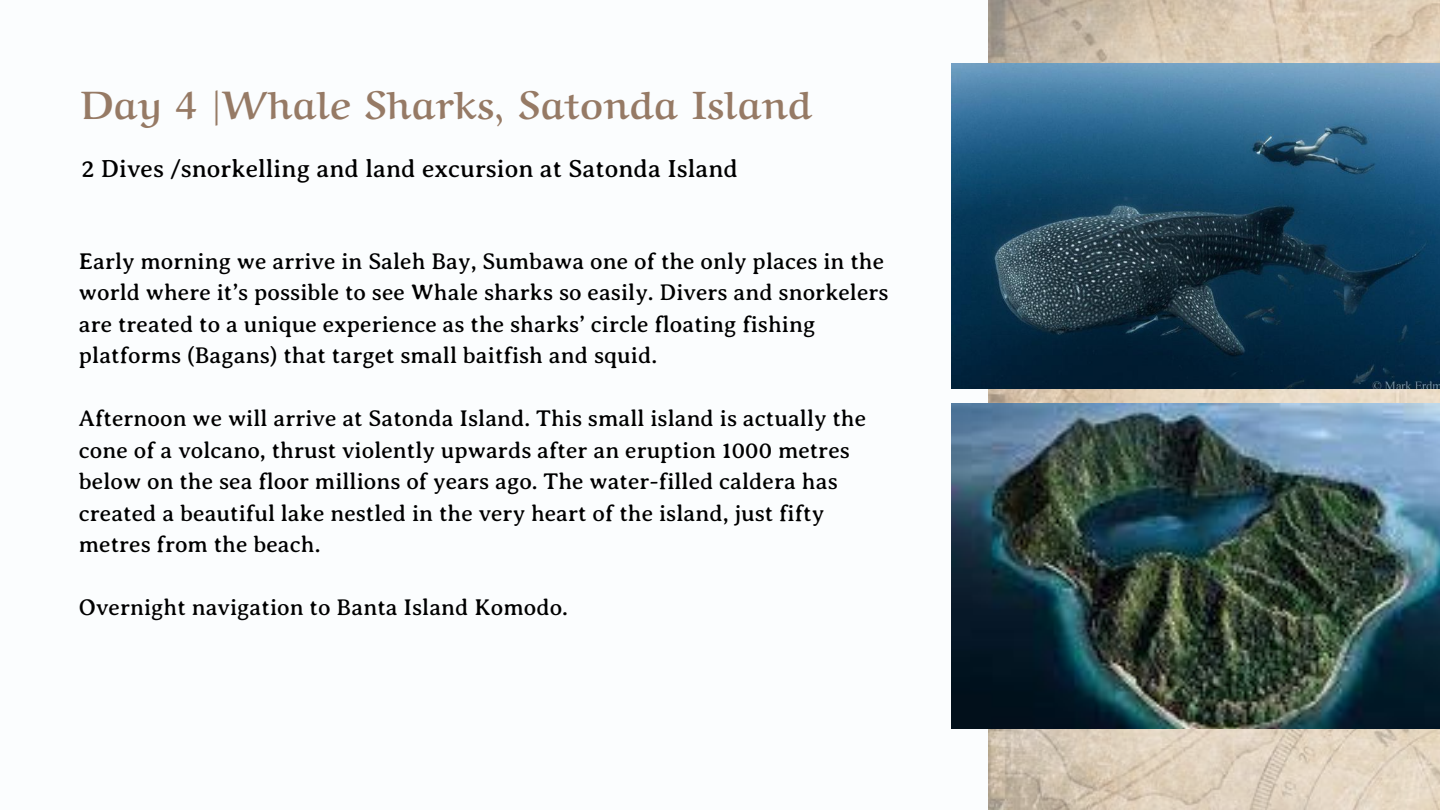
<style>
.page{position:relative;width:1440px;height:810px;background:#fbfdfe}
.page>*{position:absolute;margin:0;border:0;box-sizing:border-box;transform-origin:0 0}
.t1{font:700 39px "Aref Ruqaa";letter-spacing:.02em;color:#967a65}
.t2{font:25px "Averia Serif Libre";color:#000}
.t3{font:23px/31.5px "Averia Serif Libre";color:#000}
</style>
<div class="page">
<img style="left:988px;top:0;width:452px;height:810px">
<img style="left:952px;top:63px;width:488px;height:326px">
<img style="left:952px;top:404px;width:488px;height:325px">
<h1 class="t1" style="left:81px;top:71px;width:733px">Day 4 |Whale Sharks, Satonda Island</h1>
<p class="t2" style="left:81px;top:155px;width:659px">2 Dives /snorkelling and land excursion at Satonda Island</p>
<p class="t3" style="left:79px;top:245px;width:811px">Early morning we arrive in Saleh Bay, Sumbawa one of the only places in the world where it’s possible to see Whale sharks so easily. Divers and snorkelers are treated to a unique experience as the sharks’ circle floating fishing platforms (Bagans) that target small baitfish and squid.</p>
<p class="t3" style="left:79px;top:403px;width:789px">Afternoon we will arrive at Satonda Island. This small island is actually the cone of a volcano, thrust violently upwards after an eruption 1000 metres below on the sea floor millions of years ago. The water-filled caldera has created a beautiful lake nestled in the very heart of the island, just fifty metres from the beach.</p>
<p class="t3" style="left:79px;top:592px;width:491px">Overnight navigation to Banta Island Komodo.</p>
</div>
